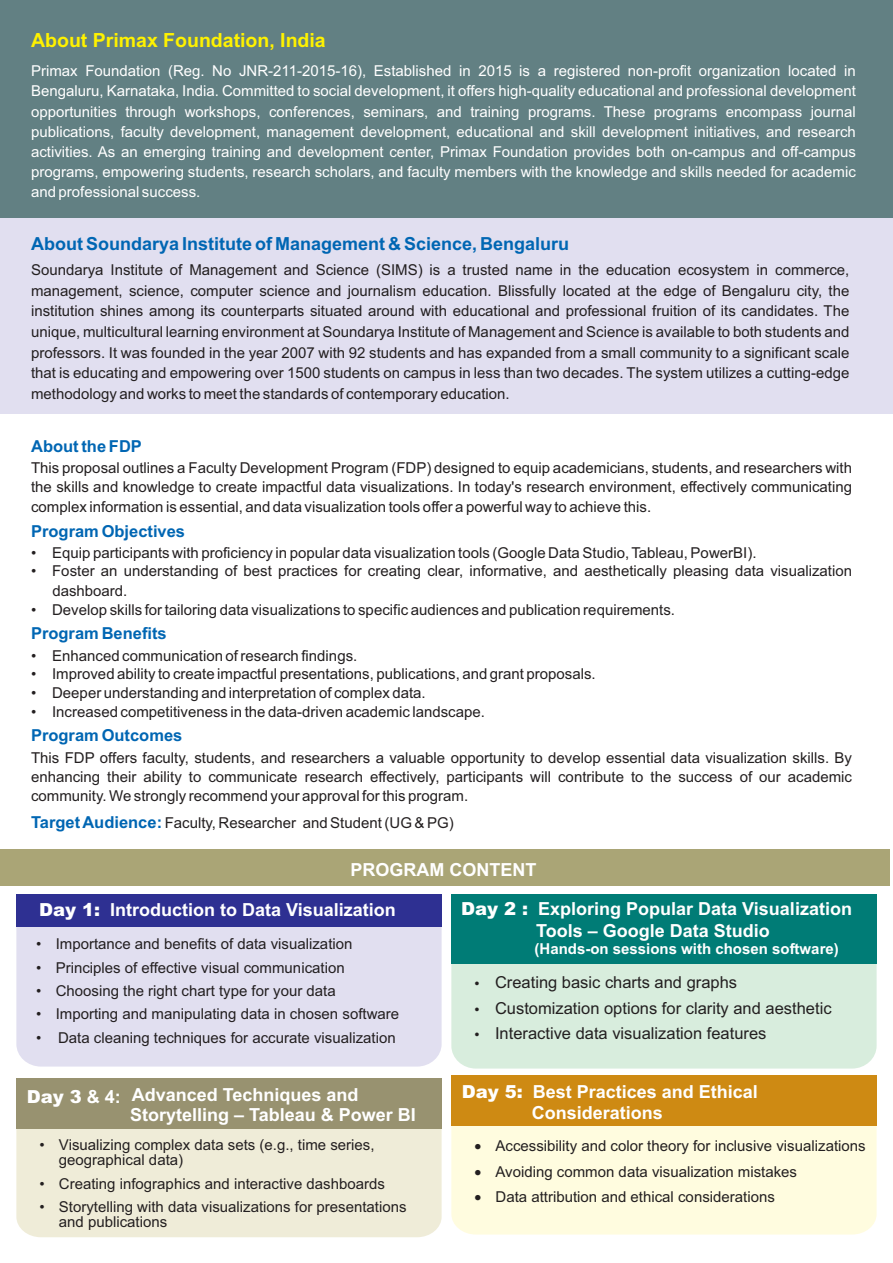
<style>
.page{position:relative;width:893px;height:1263px;background:#fff}
.page>*{position:absolute;margin:0;border:0;box-sizing:border-box;transform-origin:0 0}
.t1{font:700 19.5px "Arial";color:#fff200}
.t2{font:700 18px/21.9px "Arial";color:#fff}
.t3{font:700 18px "Arial";color:#0066b3}
.t4{font:900 18px "Arial";color:#fff}
.t5{font:16.5px "Arial";color:#231f20}
.t6{font:700 16.5px "Arial";color:#0066b3}
.t7{font:15px/20.5px "Arial";color:#231f20;text-align:justify}
.t8{font:15px/20.1px "Arial";color:#fff;text-align:justify}
.t9{font:700 15px "Arial";color:#fff}
.s1{font-weight:700;font-size:16.5px;color:#0066b3}
.s2{font-weight:900}
.s3{font-weight:700}
</style>
<div class="page">
<div style="left:0;top:215px;width:893px;height:198px;background:#e1dff0"></div>
<div style="left:0;top:0;width:893px;height:217px;background:#628083"></div>
<div style="left:16px;top:926px;width:426px;height:140px;background:#e1dff0"></div>
<div style="left:16px;top:894px;width:426px;height:32px;background:#2e3092"></div>
<div style="left:451px;top:964px;width:426px;height:104px;background:#d8eddd"></div>
<div style="left:451px;top:894px;width:426px;height:70px;background:#007c76"></div>
<div style="left:16px;top:1129px;width:426px;height:108px;background:#efecd8"></div>
<div style="left:16px;top:1078px;width:426px;height:51px;background:#989270"></div>
<div style="left:451px;top:1126px;width:426px;height:108px;background:#fffcdf"></div>
<div style="left:451px;top:1075px;width:426px;height:51px;background:#ce8a13"></div>
<div style="left:0;top:849px;width:890px;height:37px;background:#aaa576"></div>
<h1 class="t1" style="left:31px;top:33px;width:296px">About Primax Foundation, India</h1>
<p class="t8" style="left:31px;top:62px;width:826px">Primax Foundation (Reg. No JNR-211-2015-16), Established in 2015 is a registered non-profit organization located in Bengaluru, Karnataka, India. Committed to social development, it offers high-quality educational and professional development opportunities through workshops, conferences, seminars, and training programs. These programs encompass journal publications, faculty development, management development, educational and skill development initiatives, and research activities. As an emerging training and development center, Primax Foundation provides both on-campus and off-campus programs, empowering students, research scholars, and faculty members with the knowledge and skills needed for academic and professional success.</p>
<p class="t3" style="left:31px;top:237px;width:540px">About Soundarya Institute of Management &amp; Science, Bengaluru</p>
<p class="t7" style="left:31px;top:261px;width:820px">Soundarya Institute of Management and Science (SIMS) is a trusted name in the education ecosystem in commerce, management, science, computer science and journalism education. Blissfully located at the edge of Bengaluru city, the institution shines among its counterparts situated around with educational and professional fruition of its candidates. The unique, multicultural learning environment at Soundarya Institute of Management and Science is available to both students and professors. It was founded in the year 2007 with 92 students and has expanded from a small community to a significant scale that is educating and empowering over 1500 students on campus in less than two decades. The system utilizes a cutting-edge methodology and works to meet the standards of contemporary education.</p>
<p class="t6" style="left:31px;top:440px;width:112px">About the FDP</p>
<p class="t7" style="left:31px;top:459px;width:822px;line-height:19.5px">This proposal outlines a Faculty Development Program (FDP) designed to equip academicians, students, and researchers with the skills and knowledge to create impactful data visualizations. In today's research environment, effectively communicating complex information is essential, and data visualization tools offer a powerful way to achieve this.</p>
<p class="t6" style="left:31px;top:525px;width:156px">Program Objectives</p>
<p class="t7" style="left:31px;top:544px;width:727px">• Equip participants with proficiency in popular data visualization tools (Google Data Studio, Tableau, PowerBI).</p>
<p class="t7" style="left:52px;top:563px;width:801px;line-height:19.5px;text-indent:-21px">• Foster an understanding of best practices for creating clear, informative, and aesthetically pleasing data visualization dashboard.</p>
<p class="t7" style="left:31px;top:600px;width:645px">• Develop skills for tailoring data visualizations to specific audiences and publication requirements.</p>
<p class="t6" style="left:31px;top:627px;width:137px">Program Benefits</p>
<p class="t7" style="left:31px;top:646px;width:328px">• Enhanced communication of research findings.</p>
<p class="t7" style="left:31px;top:665px;width:566px">• Improved ability to create impactful presentations, publications, and grant proposals.</p>
<p class="t7" style="left:31px;top:684px;width:396px">• Deeper understanding and interpretation of complex data.</p>
<p class="t7" style="left:31px;top:702px;width:455px">• Increased competitiveness in the data-driven academic landscape.</p>
<p class="t6" style="left:31px;top:729px;width:153px">Program Outcomes</p>
<p class="t7" style="left:31px;top:749px;width:823px;line-height:19.5px">This FDP offers faculty, students, and researchers a valuable opportunity to develop essential data visualization skills. By enhancing their ability to communicate research effectively, participants will contribute to the success of our academic community. We strongly recommend your approval for this program.</p>
<p class="t7" style="left:31px;top:814px;width:424px"><span class="s1">Target Audience:</span> Faculty, Researcher and Student (UG &amp; PG)</p>
<p class="t2" style="left:350px;top:860px;width:187px">PROGRAM CONTENT</p>
<p class="t2" style="left:39px;top:901px;width:358px"><span class="s2">Day 1:</span> Introduction to Data Visualization</p>
<p class="t2" style="left:461px;top:899px;width:392px;text-align:center"><span class="s2">Day 2 :</span> Exploring Popular Data Visualization<br>Tools – Google Data Studio</p>
<p class="t9" style="left:535px;top:943px;width:306px">(Hands-on sessions with chosen software)</p>
<p class="t7" style="left:36px;top:935px;width:318px">• Importance and benefits of data visualization</p>
<p class="t7" style="left:36px;top:958px;width:310px">• Principles of effective visual communication</p>
<p class="t7" style="left:36px;top:982px;width:301px">• Choosing the right chart type for your data</p>
<p class="t7" style="left:36px;top:1005px;width:365px">• Importing and manipulating data in chosen software</p>
<p class="t7" style="left:36px;top:1028px;width:361px">• Data cleaning techniques for accurate visualization</p>
<p class="t5" style="left:474px;top:976px;width:264px">• Creating basic charts and graphs</p>
<p class="t5" style="left:474px;top:1001px;width:359px">• Customization options for clarity and aesthetic</p>
<p class="t5" style="left:474px;top:1027px;width:294px">• Interactive data visualization features</p>
<p class="t2" style="left:130px;top:1086px;width:287px;line-height:20.1px">Advanced Techniques and<br>Storytelling – Tableau &amp; Power BI</p>
<p class="t7" style="left:59px;top:1138px;width:317px;line-height:15.6px;text-indent:-20px">• Visualizing complex data sets (e.g., time series, geographical data)</p>
<p class="t7" style="left:39px;top:1174px;width:347px">• Creating infographics and interactive dashboards</p>
<p class="t7" style="left:59px;top:1200px;width:349px;line-height:15.6px;text-indent:-20px">• Storytelling with data visualizations for presentations and publications</p>
<p class="t4" style="left:27px;top:1090px;width:96px">Day 3 <span class="s3">&amp; 4:</span></p>
<p class="t2" style="left:532px;top:1082px;width:228px;text-indent:-70px"><span class="s2">Day 5:</span> Best Practices and Ethical<br>Considerations</p>
<p class="t7" style="left:474px;top:1137px;width:393px">• Accessibility and color theory for inclusive visualizations</p>
<p class="t7" style="left:474px;top:1162px;width:324px">• Avoiding common data visualization mistakes</p>
<p class="t7" style="left:474px;top:1188px;width:302px">• Data attribution and ethical considerations</p>
</div>
